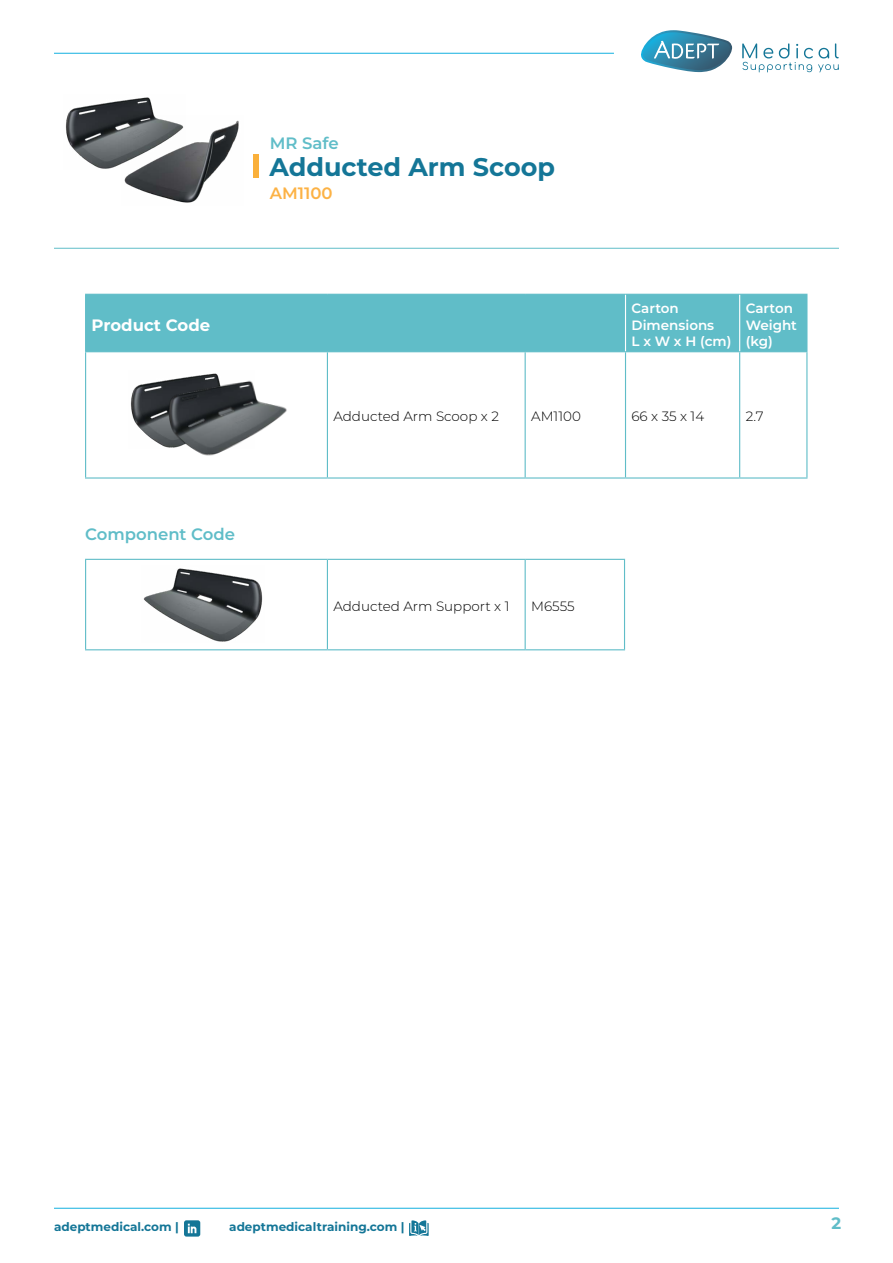
<style>
.page{position:relative;width:893px;height:1263px;background:#fff}
.page>*{position:absolute;margin:0;border:0;box-sizing:border-box;transform-origin:0 0}
.t1{font:700 25.5px "Montserrat";color:#147697}
.t2{font:600 16.5px "Montserrat";color:#60bdc8}
.t3{font:700 16.5px "Montserrat";color:#fff}
.t4{font:600 16.5px "Montserrat";color:#fcb245}
.t5{font:700 16.5px "Montserrat";color:#60bdc8}
.t6{font:300 13.5px "Montserrat";color:#000}
.t7{font:600 13.5px/16.2px "Montserrat";color:#fff}
.t8{font:700 12px "Montserrat";color:#147697}
</style>
<div class="page">
<svg style="left:184px;top:1220px;width:16px;height:16px"></svg>
<svg style="left:409px;top:1220px;width:20px;height:16px"></svg>
<hr style="left:54px;top:248px;width:785px;height:1px;background:#60bdc8">
<img style="left:65px;top:97px;width:89px;height:72px">
<img style="left:122px;top:115px;width:117px;height:88px">
<hr style="left:85px;top:560px;width:1px;height:89px;background:#60bdc8">
<hr style="left:327px;top:560px;width:1px;height:89px;background:#60bdc8">
<hr style="left:525px;top:560px;width:1px;height:89px;background:#60bdc8">
<hr style="left:624px;top:560px;width:1px;height:89px;background:#60bdc8">
<hr style="left:85px;top:649px;width:242px;height:1px;background:#60bdc8">
<hr style="left:327px;top:649px;width:198px;height:1px;background:#60bdc8">
<hr style="left:525px;top:649px;width:100px;height:1px;background:#60bdc8">
<hr style="left:85px;top:559px;width:242px;height:1px;background:#60bdc8">
<hr style="left:327px;top:559px;width:198px;height:1px;background:#60bdc8">
<hr style="left:525px;top:559px;width:100px;height:1px;background:#60bdc8">
<img style="left:143px;top:568px;width:120px;height:74px">
<div style="left:253px;top:154px;width:6px;height:23px;background:#fab03b"></div>
<div style="left:86px;top:295px;width:720px;height:56px;background:#60bdc8"></div>
<hr style="left:85px;top:352px;width:1px;height:125px;background:#60bdc8">
<hr style="left:327px;top:352px;width:1px;height:125px;background:#60bdc8">
<hr style="left:525px;top:352px;width:1px;height:125px;background:#60bdc8">
<hr style="left:625px;top:352px;width:1px;height:125px;background:#60bdc8">
<hr style="left:739px;top:352px;width:1px;height:125px;background:#60bdc8">
<hr style="left:806px;top:352px;width:1px;height:125px;background:#60bdc8">
<hr style="left:85px;top:477px;width:242px;height:2px;background:#60bdc8">
<hr style="left:327px;top:477px;width:198px;height:2px;background:#60bdc8">
<hr style="left:525px;top:477px;width:100px;height:2px;background:#60bdc8">
<hr style="left:625px;top:477px;width:115px;height:2px;background:#60bdc8">
<hr style="left:740px;top:477px;width:67px;height:2px;background:#60bdc8">
<hr style="left:85px;top:294px;width:242px;height:1px;background:#60bdc8">
<hr style="left:85px;top:295px;width:1px;height:56px;background:#60bdc8">
<hr style="left:327px;top:294px;width:198px;height:1px;background:#60bdc8">
<hr style="left:525px;top:294px;width:100px;height:1px;background:#60bdc8">
<hr style="left:85px;top:351px;width:242px;height:1px;background:#60bdc8">
<hr style="left:327px;top:351px;width:198px;height:1px;background:#60bdc8">
<hr style="left:525px;top:351px;width:100px;height:1px;background:#60bdc8">
<hr style="left:625px;top:294px;width:115px;height:1px;background:#60bdc8">
<hr style="left:740px;top:294px;width:67px;height:1px;background:#60bdc8">
<hr style="left:806px;top:295px;width:1px;height:56px;background:#60bdc8">
<hr style="left:625px;top:351px;width:115px;height:1px;background:#60bdc8">
<hr style="left:740px;top:351px;width:67px;height:1px;background:#60bdc8">
<hr style="left:625px;top:295px;width:1px;height:56px;background:#fff">
<hr style="left:739px;top:295px;width:1px;height:56px;background:#fff">
<img style="left:131px;top:373px;width:88px;height:74px">
<img style="left:165px;top:377px;width:122px;height:79px">
<hr style="left:54px;top:53px;width:560px;height:1px;background:#13b0e0">
<hr style="left:54px;top:1208px;width:785px;height:1px;background:#13b0e0">
<svg style="left:742px;top:43px;width:97px;height:29px"></svg>
<svg style="left:641px;top:30px;width:91px;height:42px"></svg>
<p class="t2" style="left:270px;top:131px;width:70px">MR Safe</p>
<h1 class="t1" style="left:269px;top:148px;width:287px">Adducted Arm Scoop</h1>
<p class="t4" style="left:270px;top:181px;width:64px">AM1100</p>
<p class="t3" style="left:92px;top:313px;width:120px">Product Code</p>
<p class="t2" style="left:85px;top:522px;width:152px">Component Code</p>
<p class="t7" style="left:631px;top:300px;width:102px">Carton<br>Dimensions<br>L x W x H (cm)</p>
<p class="t7" style="left:746px;top:300px;width:53px">Carton<br>Weight (kg)</p>
<p class="t6" style="left:333px;top:407px;width:167px">Adducted Arm Scoop x 2</p>
<p class="t6" style="left:531px;top:407px;width:51px">AM1100</p>
<p class="t6" style="left:631px;top:407px;width:74px">66 x 35 x 14</p>
<p class="t6" style="left:746px;top:407px;width:20px">2.7</p>
<p class="t6" style="left:333px;top:597px;width:178px">Adducted Arm Support x 1</p>
<p class="t6" style="left:531px;top:597px;width:45px">M6555</p>
<p class="t8" style="left:54px;top:1218px;width:126px">adeptmedical.com |</p>
<p class="t8" style="left:229px;top:1218px;width:177px">adeptmedicaltraining.com |</p>
<p class="t5" style="left:832px;top:1211px;width:11px">2</p>
</div>
